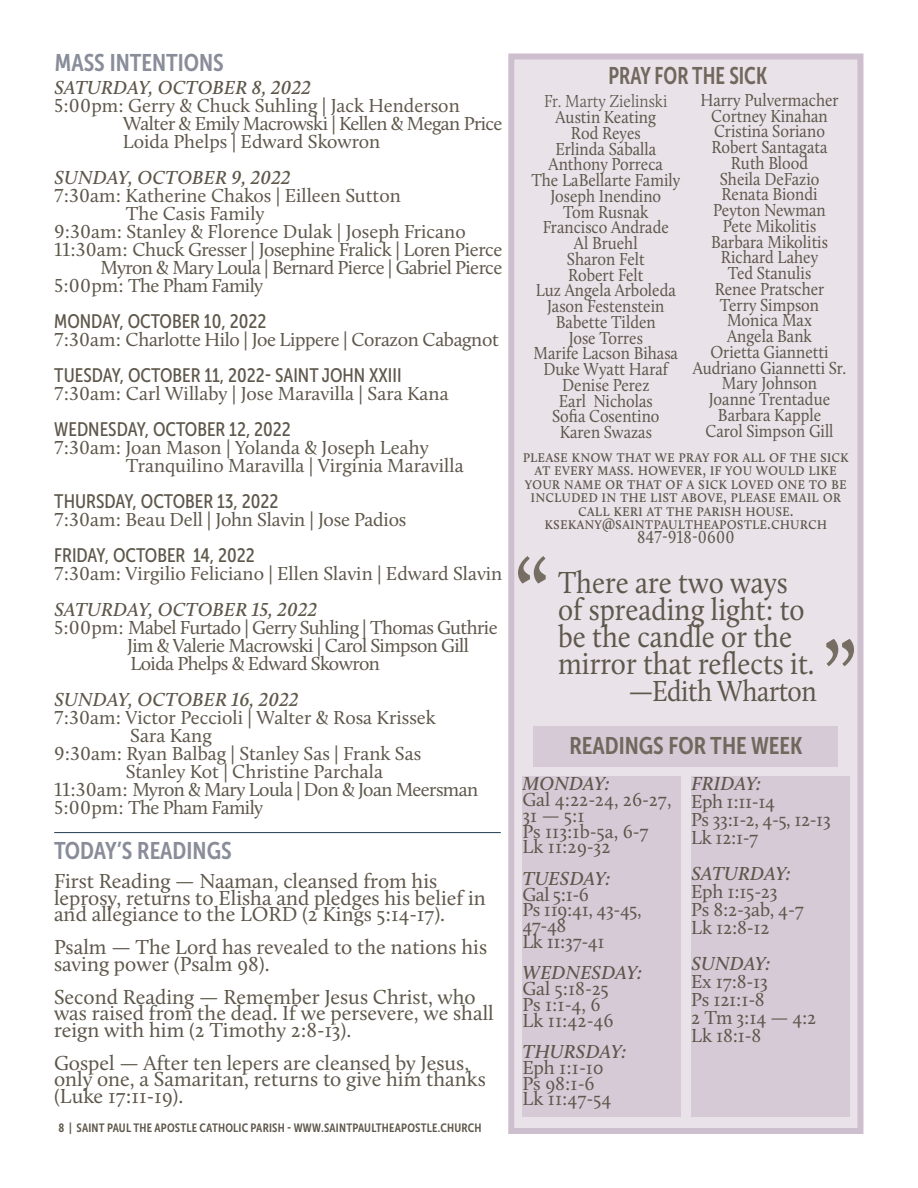
<style>
.page{position:relative;width:918px;height:1188px;background:#fff}
.page>*{position:absolute;margin:0;border:0;box-sizing:border-box;transform-origin:0 0}
.t1{font:108px "Calluna";color:#766e62;scale:.9 1}
.t2{font:31.5px/27px "Calluna";color:#5e574b;scale:.9 1}
.t3{font:30px "Calluna";color:#5e574b;scale:.9 1}
.t4{font:24px "Museo Sans Cond 700";color:#888d99}
.t5{font:24px "Museo Sans Cond 700";color:#71685d}
.t6{font:24px "Museo Sans Cond 700";color:#71685d;scale:.9 1}
.t7{font:21px/16.5px "Calluna";color:#5e574b}
.t8{font:19.5px/15.8px "Calluna";letter-spacing:-.01em;color:#5e574b}
.t9{font:19.5px/18px "Calluna";letter-spacing:-.03em;color:#5e574b}
.t10{font:italic 600 19.5px "Calluna";letter-spacing:.015em;color:#5e574b}
.t11{font:19.5px "Museo Sans Cond 500";color:#5e574b}
.t12{font:18px/15.8px "Calluna";color:#5e574b;text-align:center;scale:.9 1}
.t13{font:300 18px "Calluna";color:#5e574b;scale:.9 1}
.t14{font:12px "Museo Sans Cond 700";letter-spacing:.015em;color:#5e574b}
</style>
<div class="page">
<div style="left:508px;top:53px;width:355px;height:1081px;background:#e9e2e9;border:6px solid #cebfcf"></div>
<div style="left:534px;top:727px;width:304px;height:40px;background:#d7cad7"></div>
<div style="left:522px;top:776px;width:158px;height:340px;background:#d7cad7"></div>
<div style="left:691px;top:776px;width:158px;height:340px;background:#d7cad7"></div>
<hr style="left:54px;top:832px;width:447px;height:1px;background:#364b5c">
<p class="t4" style="left:55px;top:50px;width:170px">MASS INTENTIONS</p>
<p class="t10" style="left:54px;top:75px;width:258px">SATURDAY, OCTOBER 8, 2022</p>
<p class="t8" style="left:123px;top:96px;width:381px;line-height:18px;text-indent:-68px">5:00pm: Gerry &amp; Chuck Suhling | Jack Henderson<br>Walter &amp; Emily Macrowski | Kellen &amp; Megan Price<br>Loida Phelps | Edward Skowron</p>
<p class="t10" style="left:54px;top:165px;width:238px">SUNDAY, OCTOBER 9, 2022</p>
<p class="t8" style="left:54px;top:187px;width:348px">7:30am: Katherine Chakos | Eilleen Sutton</p>
<p class="t8" style="left:126px;top:205px;width:140px">The Casis Family</p>
<p class="t8" style="left:54px;top:223px;width:413px">9:30am: Stanley &amp; Florence Dulak | Joseph Fricano</p>
<p class="t8" style="left:54px;top:241px;width:449px">11:30am: Chuck Gresser | Josephine Fralick | Loren Pierce</p>
<p class="t9" style="left:100px;top:258px;width:403px">Myron &amp; Mary Loula | Bernard Pierce | Gabriel Pierce</p>
<p class="t8" style="left:54px;top:277px;width:210px">5:00pm: The Pham Family</p>
<p class="t11" style="left:54px;top:310px;width:214px">MONDAY, OCTOBER 10, 2022</p>
<p class="t8" style="left:54px;top:331px;width:446px">7:30am: Charlotte Hilo | Joe Lippere | Corazon Cabagnot</p>
<p class="t11" style="left:54px;top:364px;width:349px">TUESDAY, OCTOBER 11, 2022- SAINT JOHN XXIII</p>
<p class="t8" style="left:54px;top:385px;width:396px">7:30am: Carl Willaby | Jose Maravilla | Sara Kana</p>
<p class="t11" style="left:54px;top:418px;width:238px">WEDNESDAY, OCTOBER 12, 2022</p>
<p class="t8" style="left:126px;top:438px;width:339px;line-height:18px;text-indent:-71px">7:30am: Joan Mason | Yolanda &amp; Joseph Leahy<br>Tranquilino Maravilla | Virginia Maravilla</p>
<p class="t11" style="left:54px;top:490px;width:226px">THURSDAY, OCTOBER 13, 2022</p>
<p class="t8" style="left:54px;top:511px;width:354px">7:30am: Beau Dell | John Slavin | Jose Padios</p>
<p class="t11" style="left:54px;top:544px;width:202px">FRIDAY, OCTOBER 14, 2022</p>
<p class="t8" style="left:54px;top:565px;width:450px">7:30am: Virgilio Feliciano | Ellen Slavin | Edward Slavin</p>
<p class="t10" style="left:54px;top:597px;width:265px">SATURDAY, OCTOBER 15, 2022</p>
<p class="t9" style="left:127px;top:618px;width:372px;text-indent:-73px">5:00pm: Mabel Furtado | Gerry Suhling | Thomas Guthrie<br>Jim &amp; Valerie Macrowski | Carol Simpson Gill<br>Loida Phelps &amp; Edward Skowron</p>
<p class="t10" style="left:54px;top:687px;width:246px">SUNDAY, OCTOBER 16, 2022</p>
<p class="t8" style="left:54px;top:709px;width:383px">7:30am: Victor Peccioli | Walter &amp; Rosa Krissek</p>
<p class="t8" style="left:130px;top:727px;width:83px">Sara Kang</p>
<p class="t8" style="left:54px;top:745px;width:368px">9:30am: Ryan Balbag | Stanley Sas | Frank Sas</p>
<p class="t8" style="left:126px;top:763px;width:259px">Stanley Kot | Christine Parchala</p>
<p class="t9" style="left:54px;top:780px;width:425px">11:30am: Myron &amp; Mary Loula | Don &amp; Joan Meersman</p>
<p class="t8" style="left:54px;top:799px;width:210px">5:00pm: The Pham Family</p>
<p class="t4" style="left:54px;top:837px;width:179px">TODAY’S READINGS</p>
<p class="t7" style="left:54px;top:873px;width:433px">First Reading — Naaman, cleansed from his leprosy, returns to Elisha and pledges his belief in and allegiance to the LORD (2 Kings 5:14-17).</p>
<p class="t7" style="left:54px;top:939px;width:435px">Psalm — The Lord has revealed to the nations his saving power (Psalm 98).</p>
<p class="t7" style="left:54px;top:988px;width:441px">Second Reading — Remember Jesus Christ, who was raised from the dead. If we persevere, we shall reign with him (2 Timothy 2:8-13).</p>
<p class="t7" style="left:54px;top:1054px;width:433px">Gospel — After ten lepers are cleansed by Jesus, only one, a Samaritan, returns to give him thanks (Luke 17:11-19).</p>
<p class="t14" style="left:58px;top:1121px;width:424px">8 | SAINT PAUL THE APOSTLE CATHOLIC PARISH - WWW.SAINTPAULTHEAPOSTLE.CHURCH</p>
<p class="t6" style="left:609px;top:62px;width:178px">PRAY FOR THE SICK</p>
<p class="t13" style="left:544px;top:90px;width:138px">Fr. Marty Zielinski</p>
<p class="t12" style="left:531px;top:109px;width:167px">Austin Keating<br>Rod Reyes<br>Erlinda Saballa<br>Anthony Porreca<br>The LaBellarte Family<br>Joseph Inendino<br>Tom Rusnak<br>Francisco Andrade<br>Al Bruehl<br>Sharon Felt<br>Robert Felt<br>Luz Angela Arboleda<br>Jason Festenstein<br>Babette Tilden<br>Jose Torres<br>Marife Lacson Bihasa<br>Duke Wyatt Haraf<br>Denise Perez<br>Earl Nicholas<br>Sofia Cosentino<br>Karen Swazas</p>
<p class="t12" style="left:693px;top:92px;width:172px">Harry Pulvermacher<br>Cortney Kinahan<br>Cristina Soriano<br>Robert Santagata<br>Ruth Blood<br>Sheila DeFazio<br>Renata Biondi<br>Peyton Newman<br>Pete Mikolitis<br>Barbara Mikolitis<br>Richard Lahey<br>Ted Stanulis<br>Renee Pratscher<br>Terry Simpson<br>Monica Max<br>Angela Bank<br>Orietta Giannetti<br>Audriano Giannetti Sr.<br>Mary Johnson<br>Joanne Trentadue<br>Barbara Kapple<br>Carol Simpson Gill</p>
<p class="t12" style="left:523px;top:449px;width:364px;line-height:13.5px">Please know that we pray for all of the sick at every Mass. However, if you would like your name or that of a sick loved one to be included in the list above, please Email or call Keri at the Parish House. ksekany@saintpaultheapostle.church 847-918-0600</p>
<h1 class="t1" style="left:514px;top:533px;width:41px">“</h1>
<h2 class="t2" style="left:558px;top:568px;width:287px">There are two ways of spreading light: to be the candle or the mirror that reflects it.</h2>
<h3 class="t3" style="left:629px;top:673px;width:211px">—Edith Wharton</h3>
<h1 class="t1" style="left:822px;top:616px;width:41px">”</h1>
<p class="t5" style="left:569px;top:732px;width:234px">READINGS FOR THE WEEK</p>
<p class="t10" style="left:523px;top:772px;width:89px">MONDAY:</p>
<p class="t8" style="left:522px;top:792px;width:151px">Gal 4:22-24, 26-27,<br>31 — 5:1<br>Ps 113:1b-5a, 6-7<br>Lk 11:29-32</p>
<p class="t10" style="left:523px;top:866px;width:89px">TUESDAY:</p>
<p class="t8" style="left:522px;top:886px;width:121px">Gal 5:1-6<br>Ps 119:41, 43-45,<br>47-48<br>Lk 11:37-41</p>
<p class="t10" style="left:523px;top:961px;width:121px">WEDNESDAY:</p>
<p class="t8" style="left:522px;top:981px;width:93px">Gal 5:18-25<br>Ps 1:1-4, 6<br>Lk 11:42-46</p>
<p class="t10" style="left:523px;top:1040px;width:105px">THURSDAY:</p>
<p class="t8" style="left:522px;top:1059px;width:91px">Eph 1:1-10<br>Ps 98:1-6<br>Lk 11:47-54</p>
<p class="t10" style="left:691px;top:772px;width:71px">FRIDAY:</p>
<p class="t8" style="left:691px;top:793px;width:141px;line-height:18px">Eph 1:11-14<br>Ps 33:1-2, 4-5, 12-13<br>Lk 12:1-7</p>
<p class="t10" style="left:691px;top:862px;width:101px">SATURDAY:</p>
<p class="t8" style="left:691px;top:883px;width:114px;line-height:18px">Eph 1:15-23<br>Ps 8:2-3ab, 4-7<br>Lk 12:8-12</p>
<p class="t10" style="left:691px;top:952px;width:81px">SUNDAY:</p>
<p class="t8" style="left:691px;top:973px;width:127px;line-height:18px">Ex 17:8-13<br>Ps 121:1-8<br>2 Tm 3:14 — 4:2<br>Lk 18:1-8</p>
</div>
